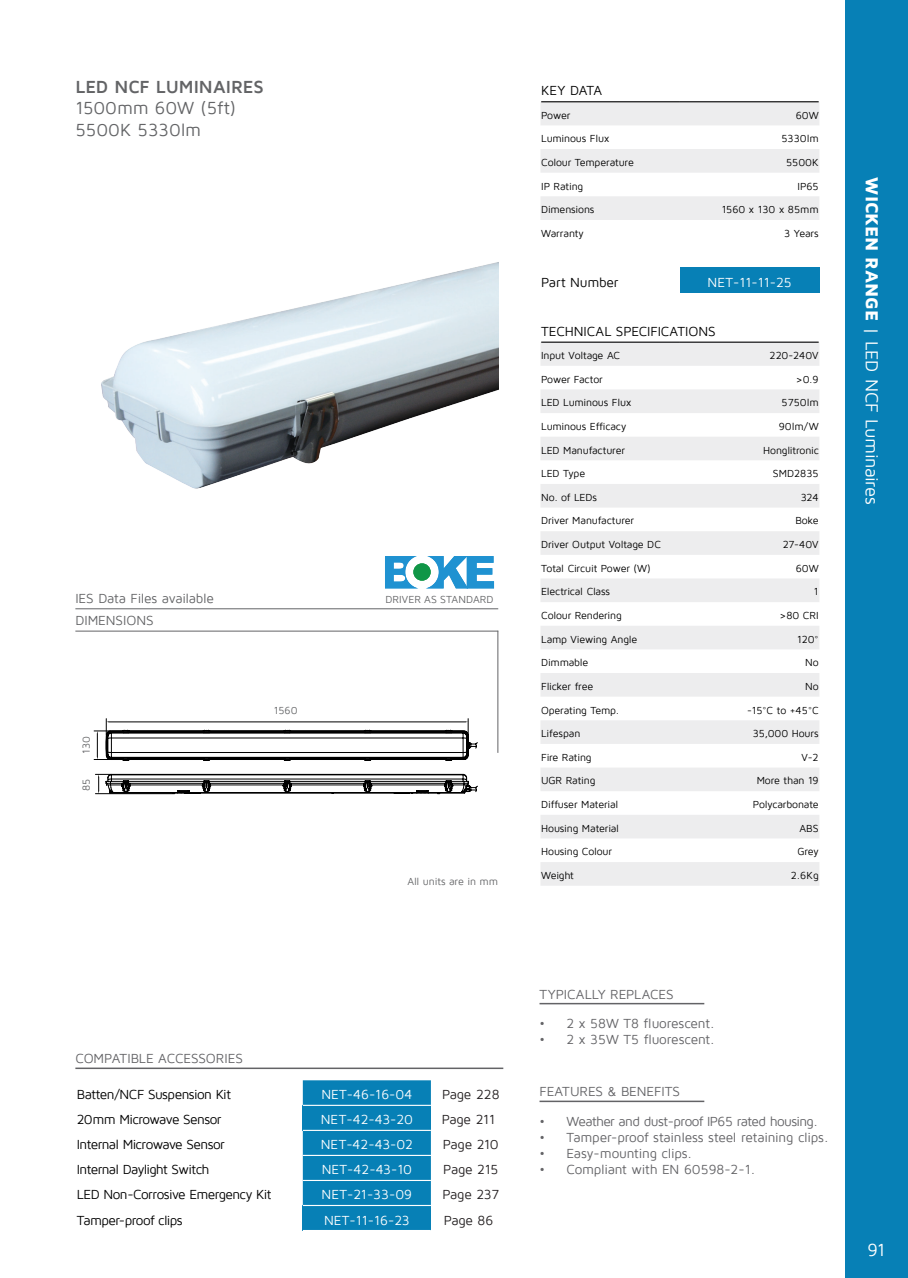
<style>
.page{position:relative;width:908px;height:1278px;background:#fff}
.page>*{position:absolute;margin:0;border:0;box-sizing:border-box;transform-origin:0 0}
.t1{font:18px "Maven Pro";letter-spacing:-.015em;color:#fff}
.t2{font:18px "Maven Pro";color:#636466}
.t3{font:700 18px "Maven Pro";color:#636466}
.Cell_Right_Header{font:13.5px "Maven Pro";letter-spacing:-.015em;color:#636366}
.Body_Text{font:13.5px "Maven Pro";letter-spacing:-.04em;color:#000}
.Body_Text-2{font:13.5px "Maven Pro";letter-spacing:-.005em;color:#fff}
.Body_Text-3{font:13.5px "Maven Pro";letter-spacing:-.015em;color:#231f20}
.Cell_Right_Header-2{font:13.5px "Maven Pro";letter-spacing:-.045em;color:#636366}
.t4{font:13.5px "Maven Pro";letter-spacing:-.015em;color:#636466}
.Body_Text-4{font:13.5px "Maven Pro";letter-spacing:-.005em;color:#000}
.Body_Text-5{font:13.5px "Maven Pro";letter-spacing:-.015em;color:#000}
.t5{font:10.5px "Maven Pro";letter-spacing:-.015em;color:#000}
._0_OtherBody{font:10.5px "Maven Pro";color:#636466}
.s1{font-weight:900}
</style>
<div class="page">
<hr style="left:539px;top:1003px;width:165px;height:1px;background:#636366">
<hr style="left:539px;top:1100px;width:165px;height:2px;background:#636366">
<hr style="left:497px;top:631px;width:1px;height:122px;background:#636466">
<hr style="left:75px;top:608px;width:423px;height:1px;background:#636466">
<hr style="left:75px;top:631px;width:423px;height:1px;background:#636466">
<img style="left:101px;top:262px;width:397px;height:227px">
<svg style="left:541px;top:102px;width:278px;height:783px"></svg>
<div style="left:680px;top:267px;width:139px;height:26px;background:#0780b6"></div>
<hr style="left:541px;top:101px;width:139px;height:1px;background:#000">
<hr style="left:680px;top:101px;width:138px;height:1px;background:#000">
<hr style="left:541px;top:341px;width:139px;height:2px;background:#000">
<hr style="left:680px;top:341px;width:138px;height:2px;background:#000">
<div style="left:845px;top:0;width:63px;height:1278px;background:#0780b6"></div>
<svg style="left:385px;top:556px;width:109px;height:32px"></svg>
<div style="left:413px;top:563px;width:17px;height:17px;background:#109647;border-radius:50%"></div>
<svg style="left:94px;top:718px;width:383px;height:77px"></svg>
<hr style="left:75px;top:1067px;width:428px;height:2px;background:#636366">
<div style="left:303px;top:1080px;width:128px;height:125px;background:#0780b6"></div>
<div style="left:303px;top:1105px;width:128px;height:25px;background:#0780b6"></div>
<div style="left:303px;top:1205px;width:128px;height:25px;background:#0780b6"></div>
<hr style="left:303px;top:1104px;width:128px;height:2px;background:#fff">
<hr style="left:303px;top:1129px;width:128px;height:2px;background:#fff">
<hr style="left:303px;top:1154px;width:128px;height:2px;background:#fff">
<hr style="left:303px;top:1179px;width:128px;height:2px;background:#fff">
<hr style="left:303px;top:1205px;width:128px;height:1px;background:#fff">
<p class="t3" style="left:75px;top:77px;width:190px">LED NCF LUMINAIRES</p>
<p class="t2" style="left:75px;top:99px;width:162px">1500mm 60W (5ft)</p>
<p class="t2" style="left:75px;top:120px;width:127px">5500K 5330lm</p>
<p class="t4" style="left:75px;top:591px;width:140px">IES Data Files available</p>
<p class="t4" style="left:75px;top:613px;width:80px">DIMENSIONS</p>
<p class="_0_OtherBody" style="left:81px;top:754px;width:19px;rotate:-90deg">130</p>
<p class="_0_OtherBody" style="left:81px;top:790px;width:14px;rotate:-90deg">85</p>
<p class="_0_OtherBody" style="left:274px;top:705px;width:25px">1560</p>
<p class="_0_OtherBody" style="left:385px;top:594px;width:110px">DRIVER AS STANDARD</p>
<p class="_0_OtherBody" style="left:407px;top:875px;width:92px">All units are in mm</p>
<p class="Body_Text" style="left:541px;top:84px;width:63px">KEY DATA</p>
<p class="t5" style="left:541px;top:110px;width:31px">Power</p>
<p class="t5" style="left:795px;top:110px;width:25px">60W</p>
<p class="t5" style="left:541px;top:133px;width:70px">Luminous Flux</p>
<p class="t5" style="left:781px;top:133px;width:39px">5330lm</p>
<p class="t5" style="left:541px;top:157px;width:94px">Colour Temperature</p>
<p class="t5" style="left:786px;top:157px;width:34px">5500K</p>
<p class="t5" style="left:541px;top:180px;width:44px">IP Rating</p>
<p class="t5" style="left:797px;top:180px;width:23px">IP65</p>
<p class="t5" style="left:541px;top:204px;width:55px">Dimensions</p>
<p class="t5" style="left:721px;top:204px;width:98px">1560 x 130 x 85mm</p>
<p class="t5" style="left:541px;top:228px;width:44px">Warranty</p>
<p class="t5" style="left:784px;top:228px;width:36px">3 Years</p>
<p class="Body_Text-5" style="left:541px;top:275px;width:79px">Part Number</p>
<p class="Body_Text-2" style="left:707px;top:275px;width:86px">NET-11-11-25</p>
<p class="Body_Text-4" style="left:541px;top:324px;width:176px">TECHNICAL SPECIFICATIONS</p>
<p class="t5" style="left:541px;top:350px;width:80px">Input Voltage AC</p>
<p class="t5" style="left:769px;top:350px;width:51px">220-240V</p>
<p class="t5" style="left:541px;top:374px;width:63px">Power Factor</p>
<p class="t5" style="left:795px;top:374px;width:24px">&gt;0.9</p>
<p class="t5" style="left:541px;top:397px;width:92px">LED Luminous Flux</p>
<p class="t5" style="left:781px;top:397px;width:39px">5750lm</p>
<p class="t5" style="left:541px;top:421px;width:87px">Luminous Efficacy</p>
<p class="t5" style="left:778px;top:421px;width:41px">90lm/W</p>
<p class="t5" style="left:541px;top:444px;width:85px">LED Manufacturer</p>
<p class="t5" style="left:763px;top:444px;width:57px">Honglitronic</p>
<p class="t5" style="left:541px;top:468px;width:46px">LED Type</p>
<p class="t5" style="left:773px;top:468px;width:47px">SMD2835</p>
<p class="t5" style="left:541px;top:492px;width:57px">No. of LEDs</p>
<p class="t5" style="left:800px;top:492px;width:19px">324</p>
<p class="t5" style="left:541px;top:515px;width:94px">Driver Manufacturer</p>
<p class="t5" style="left:795px;top:515px;width:25px">Boke</p>
<p class="t5" style="left:541px;top:539px;width:121px">Driver Output Voltage DC</p>
<p class="t5" style="left:782px;top:539px;width:37px">27-40V</p>
<p class="t5" style="left:541px;top:563px;width:111px">Total Circuit Power (W)</p>
<p class="t5" style="left:795px;top:563px;width:25px">60W</p>
<p class="t5" style="left:541px;top:586px;width:70px">Electrical Class</p>
<p class="t5" style="left:814px;top:586px;width:6px">1</p>
<p class="t5" style="left:541px;top:610px;width:82px">Colour Rendering</p>
<p class="t5" style="left:779px;top:610px;width:41px">&gt;80 CRI</p>
<p class="t5" style="left:541px;top:633px;width:98px">Lamp Viewing Angle</p>
<p class="t5" style="left:797px;top:633px;width:23px">120°</p>
<p class="t5" style="left:541px;top:657px;width:49px">Dimmable</p>
<p class="t5" style="left:805px;top:657px;width:15px">No</p>
<p class="t5" style="left:541px;top:681px;width:54px">Flicker free</p>
<p class="t5" style="left:805px;top:681px;width:15px">No</p>
<p class="t5" style="left:541px;top:704px;width:79px">Operating Temp.</p>
<p class="t5" style="left:747px;top:704px;width:73px">-15°C to +45°C</p>
<p class="t5" style="left:541px;top:728px;width:41px">Lifespan</p>
<p class="t5" style="left:752px;top:728px;width:67px">35,000 Hours</p>
<p class="t5" style="left:541px;top:752px;width:52px">Fire Rating</p>
<p class="t5" style="left:801px;top:752px;width:19px">V-2</p>
<p class="t5" style="left:541px;top:775px;width:56px">UGR Rating</p>
<p class="t5" style="left:756px;top:775px;width:63px">More than 19</p>
<p class="t5" style="left:541px;top:799px;width:78px">Diffuser Material</p>
<p class="t5" style="left:753px;top:799px;width:67px">Polycarbonate</p>
<p class="t5" style="left:541px;top:822px;width:79px">Housing Material</p>
<p class="t5" style="left:799px;top:822px;width:21px">ABS</p>
<p class="t5" style="left:541px;top:846px;width:72px">Housing Colour</p>
<p class="t5" style="left:797px;top:846px;width:23px">Grey</p>
<p class="t5" style="left:541px;top:870px;width:34px">Weight</p>
<p class="t5" style="left:790px;top:870px;width:29px">2.6Kg</p>
<p class="t1" style="left:881px;top:177px;width:329px;rotate:90deg"><span class="s1">WICKEN RANGE</span> | LED NCF Luminaires</p>
<p class="Cell_Right_Header" style="left:75px;top:1051px;width:169px">COMPATIBLE ACCESSORIES</p>
<p class="Body_Text" style="left:77px;top:1087px;width:156px">Batten/NCF Suspension Kit</p>
<p class="Body_Text-2" style="left:321px;top:1087px;width:92px">NET-46-16-04</p>
<p class="Body_Text-3" style="left:442px;top:1087px;width:59px">Page 228</p>
<p class="Body_Text" style="left:77px;top:1112px;width:146px">20mm Microwave Sensor</p>
<p class="Body_Text-2" style="left:321px;top:1112px;width:93px">NET-42-43-20</p>
<p class="Body_Text-3" style="left:442px;top:1112px;width:55px">Page 211</p>
<p class="Body_Text" style="left:77px;top:1137px;width:149px">Internal Microwave Sensor</p>
<p class="Body_Text-2" style="left:321px;top:1137px;width:94px">NET-42-43-02</p>
<p class="Body_Text-3" style="left:443px;top:1137px;width:57px">Page 210</p>
<p class="Body_Text" style="left:77px;top:1162px;width:134px">Internal Daylight Switch</p>
<p class="Body_Text-2" style="left:322px;top:1162px;width:92px">NET-42-43-10</p>
<p class="Body_Text-3" style="left:443px;top:1162px;width:57px">Page 215</p>
<p class="Body_Text" style="left:77px;top:1187px;width:196px">LED Non-Corrosive Emergency Kit</p>
<p class="Body_Text-2" style="left:321px;top:1187px;width:92px">NET-21-33-09</p>
<p class="Body_Text-3" style="left:442px;top:1187px;width:58px">Page 237</p>
<p class="Body_Text" style="left:77px;top:1213px;width:107px">Tamper-proof clips</p>
<p class="Body_Text-2" style="left:324px;top:1213px;width:87px">NET-11-16-23</p>
<p class="Body_Text-3" style="left:443px;top:1213px;width:51px">Page 86</p>
<p class="Cell_Right_Header" style="left:539px;top:987px;width:136px">TYPICALLY REPLACES</p>
<p class="Cell_Right_Header" style="left:539px;top:1016px;width:176px">• 2 x 58W T8 fluorescent.</p>
<p class="Cell_Right_Header" style="left:539px;top:1032px;width:177px">• 2 x 35W T5 fluorescent.</p>
<p class="Cell_Right_Header" style="left:539px;top:1084px;width:142px">FEATURES &amp; BENEFITS</p>
<p class="Cell_Right_Header-2" style="left:539px;top:1114px;width:280px">• Weather and dust-proof IP65 rated housing.</p>
<p class="Cell_Right_Header" style="left:539px;top:1130px;width:290px">• Tamper-proof stainless steel retaining clips.</p>
<p class="Cell_Right_Header" style="left:539px;top:1146px;width:154px">• Easy-mounting clips.</p>
<p class="Cell_Right_Header" style="left:539px;top:1162px;width:217px">• Compliant with EN 60598-2-1.</p>
<p class="t1" style="left:867px;top:1240px;width:19px">91</p>
</div>
